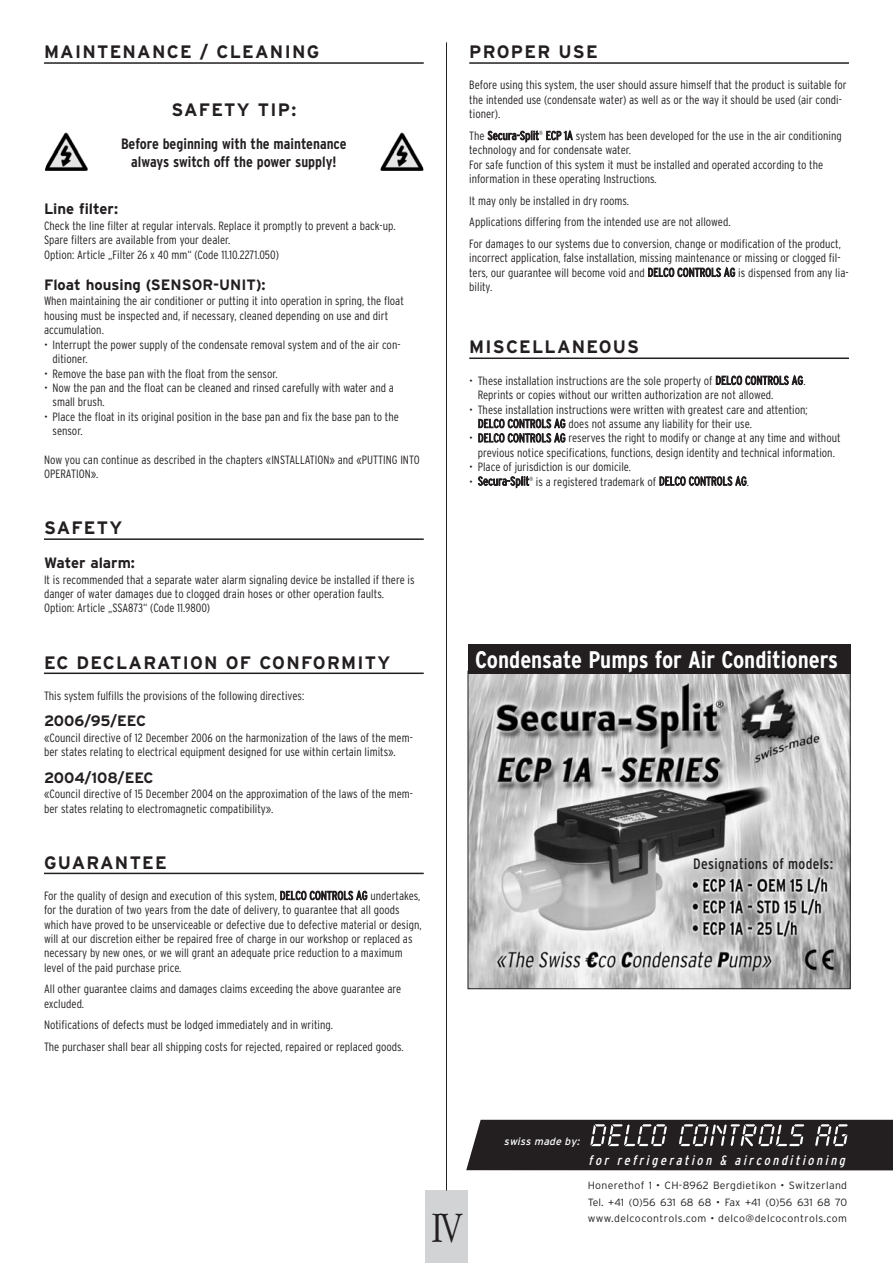
<style>
.page{position:relative;width:893px;height:1263px;background:#fff}
.page>*{position:absolute;margin:0;border:0;box-sizing:border-box;transform-origin:0 0}
.t1{font:300 45px "Apple Garamond";color:#231f20}
.t2{font:700 condensed 24px "Interstate";color:#fff}
.t3{font:700 18px "Interstate";letter-spacing:.07em;color:#231f20}
.t4{font:700 15px "Interstate";color:#231f20}
.t5{font:700 condensed 15px/18px "Interstate";color:#231f20;text-align:center}
.t6{font:condensed 15px "Interstate";letter-spacing:.025em;color:#231f20}
.t7{font:italic condensed 13.5px "Interstate";color:#fff}
.t8{font:300 condensed 12px/14.4px "Interstate";color:#231f20}
.t9{font:300 10.5px/16.5px "Interstate";letter-spacing:.04em;color:#231f20;text-align:justify}
.t10{font:italic 10.5px "Interstate";color:#fff}
</style>
<div class="page">
<img style="left:470px;top:674px;width:378px;height:313px">
<div style="left:425px;top:1190px;width:43px;height:73px;background:#d1d3d4"></div>
<hr style="left:446px;top:42px;width:1px;height:1148px;background:#231f20">
<hr style="left:44px;top:62px;width:380px;height:2px;background:#231f20">
<hr style="left:44px;top:538px;width:380px;height:2px;background:#231f20">
<hr style="left:44px;top:672px;width:380px;height:2px;background:#231f20">
<hr style="left:44px;top:873px;width:380px;height:1px;background:#231f20">
<hr style="left:469px;top:62px;width:380px;height:2px;background:#231f20">
<hr style="left:469px;top:357px;width:380px;height:2px;background:#231f20">
<img style="left:45px;top:132px;width:43px;height:39px">
<img style="left:380px;top:132px;width:44px;height:39px">
<svg style="left:466px;top:1120px;width:427px;height:50px;background:#343132"></svg>
<div style="left:468px;top:645px;width:382px;height:29px;background:#231f20"></div>
<h3 class="t3" style="left:44px;top:45px;width:277px">MAINTENANCE / CLEANING</h3>
<h3 class="t3" style="left:171px;top:103px;width:126px">SAFETY TIP:</h3>
<p class="t5" style="left:121px;top:136px;width:227px">Before beginning with the maintenance always switch off the power supply!</p>
<p class="t4" style="left:44px;top:203px;width:76px">Line filter:</p>
<p class="t8" style="left:44px;top:219px;width:353px">Check the line filter at regular intervals. Replace it promptly to prevent a back-up.<br>Spare filters are available from your dealer.<br>Option: Article „Filter 26 x 40 mm“ (Code 11.10.2271.050)</p>
<p class="t4" style="left:44px;top:279px;width:223px">Float housing (SENSOR-UNIT):</p>
<p class="t8" style="left:44px;top:295px;width:361px">When maintaining the air conditioner or putting it into operation in spring, the float housing must be inspected and, if necessary, cleaned depending on use and dirt accumulation.</p>
<p class="t8" style="left:53px;top:338px;width:350px;text-indent:-9px">• Interrupt the power supply of the condensate removal system and of the air con&shy;ditioner.</p>
<p class="t8" style="left:44px;top:367px;width:235px">• Remove the base pan with the float from the sensor.</p>
<p class="t8" style="left:53px;top:381px;width:343px;text-indent:-9px">• Now the pan and the float can be cleaned and rinsed carefully with water and a small brush.</p>
<p class="t8" style="left:53px;top:410px;width:348px;text-indent:-9px">• Place the float in its original position in the base pan and fix the base pan to the sensor.</p>
<p class="t8" style="left:44px;top:453px;width:377px">Now you can continue as described in the chapters «INSTALLATION» and «PUTTING INTO<br>OPERATION».</p>
<h3 class="t3" style="left:44px;top:521px;width:80px">SAFETY</h3>
<p class="t4" style="left:44px;top:557px;width:93px">Water alarm:</p>
<p class="t8" style="left:44px;top:573px;width:372px">It is recommended that a separate water alarm signaling device be installed if there is danger of water damages due to clogged drain hoses or other operation faults.<br>Option: Article „SSA873“ (Code 11.9800)</p>
<h3 class="t3" style="left:44px;top:655px;width:348px">EC DECLARATION OF CONFORMITY</h3>
<p class="t8" style="left:44px;top:689px;width:262px">This system fulfills the provisions of the following directives:</p>
<p class="t4" style="left:44px;top:715px;width:104px">2006/95/EEC</p>
<p class="t8" style="left:44px;top:731px;width:370px">«Council directive of 12 December 2006 on the harmonization of the laws of the mem&shy;ber states relating to electrical equipment designed for use within certain limits».</p>
<p class="t4" style="left:44px;top:772px;width:111px">2004/108/EEC</p>
<p class="t8" style="left:44px;top:788px;width:370px">«Council directive of 15 December 2004 on the approximation of the laws of the mem&shy;ber states relating to electromagnetic compatibility».</p>
<h3 class="t3" style="left:44px;top:855px;width:124px">GUARANTEE</h3>
<p class="t8" style="left:44px;top:889px;width:379px">For the quality of design and execution of this system, DELCO CONTROLS AG undertakes, for the duration of two years from the date of delivery, to guarantee that all goods which have proved to be unserviceable or defective due to defective material or design, will at our discretion either be repaired free of charge in our workshop or replaced as necessary by new ones, or we will grant an adequate price reduction to a maximum level of the paid purchase price.</p>
<p class="t8" style="left:44px;top:983px;width:359px">All other guarantee claims and damages claims exceeding the above guarantee are excluded.</p>
<p class="t8" style="left:44px;top:1015px;width:361px;line-height:21.6px">Notifications of defects must be lodged immediately and in writing.<br>The purchaser shall bear all shipping costs for rejected, repaired or replaced goods.</p>
<h3 class="t3" style="left:469px;top:45px;width:130px">PROPER USE</h3>
<p class="t8" style="left:469px;top:79px;width:379px">Before using this system, the user should assure himself that the product is suitable for the intended use (condensate water) as well as or the way it should be used (air condi&shy;tioner).</p>
<p class="t8" style="left:469px;top:129px;width:374px">The Secura-Split<sup>®</sup> ECP 1A system has been developed for the use in the air conditioning technology and for condensate water.<br>For safe function of this system it must be installed and operated according to the information in these operating Instructions.</p>
<p class="t8" style="left:469px;top:191px;width:373px;line-height:21.6px">It may only be installed in dry rooms.<br>Applications differing from the intended use are not allowed.<br>For damages to our systems due to conversion, change or modification of the product,</p>
<p class="t8" style="left:469px;top:252px;width:381px">incorrect application, false installation, missing maintenance or missing or clogged fil&shy;ters, our guarantee will become void and DELCO CONTROLS AG is dispensed from any lia&shy;bility.</p>
<h3 class="t3" style="left:469px;top:340px;width:171px">MISCELLANEOUS</h3>
<p class="t8" style="left:478px;top:374px;width:329px;text-indent:-8px">• These installation instructions are the sole property of DELCO CONTROLS AG.<br>Reprints or copies without our written authorization are not allowed.</p>
<p class="t8" style="left:478px;top:403px;width:331px;text-indent:-9px">• These installation instructions were written with greatest care and attention;<br>DELCO CONTROLS AG does not assume any liability for their use.</p>
<p class="t8" style="left:469px;top:432px;width:373px;text-align:center">• DELCO CONTROLS AG reserves the right to modify or change at any time and without previous notice specifications, functions, design identity and technical information.</p>
<p class="t8" style="left:469px;top:461px;width:163px">• Place of jurisdiction is our domicile.</p>
<p class="t8" style="left:469px;top:475px;width:281px">• Secura-Split<sup>®</sup> is a registered trademark of DELCO CONTROLS AG.</p>
<h2 class="t2" style="left:475px;top:651px;width:364px">Condensate Pumps for Air Conditioners</h2>
<p class="t6" style="left:693px;top:858px;width:142px">Designations of models:</p>
<h1 class="t1" style="left:431px;top:1209px;width:32px">IV</h1>
<p class="t10" style="left:504px;top:1137px;width:79px">swiss made by:</p>
<p class="t7" style="left:589px;top:1155px;width:261px">for refrigeration &amp; airconditioning</p>
<p class="t9" style="left:588px;top:1178px;width:261px">Honerethof 1 • CH-8962 Bergdietikon • Switzerland Tel. +41 (0)56 631 68 68 • Fax +41 (0)56 631 68 70 www.delcocontrols.com • delco@delcocontrols.com</p>
</div>
